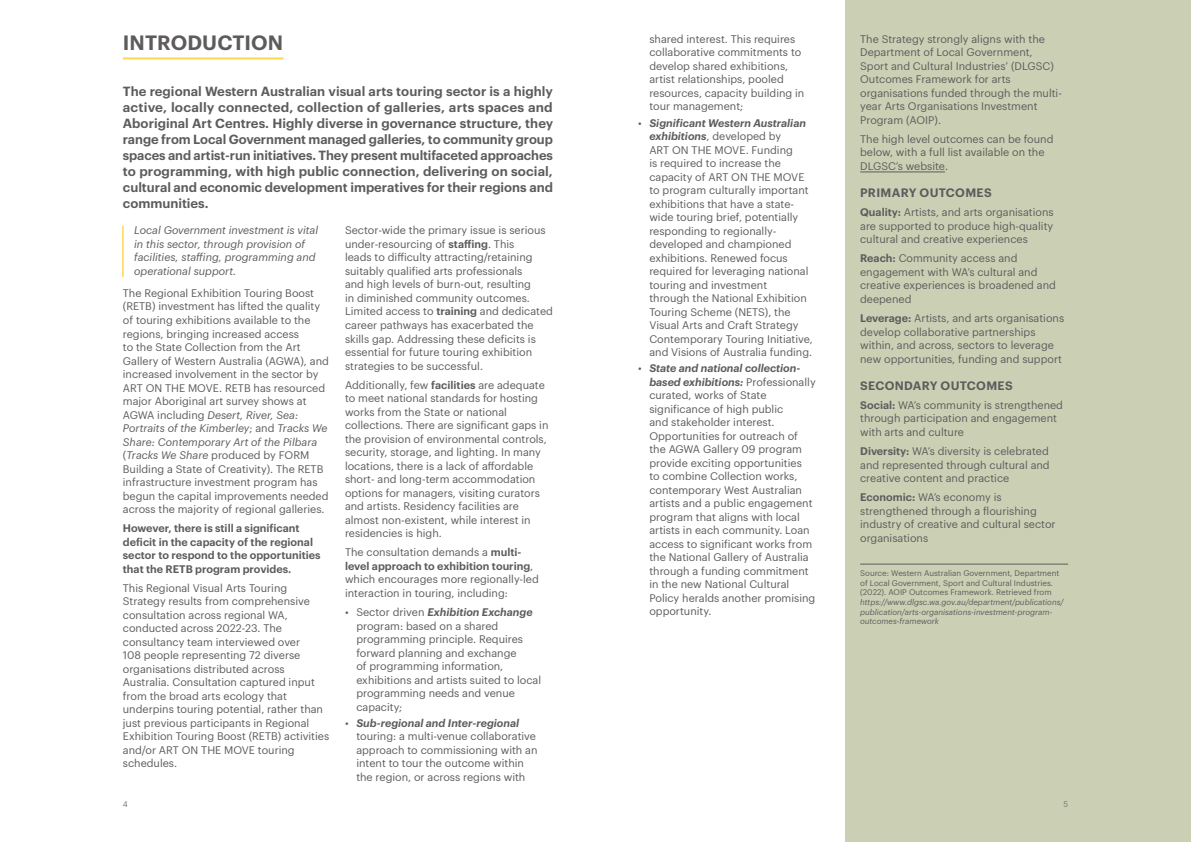
<style>
.page{position:relative;width:1191px;height:842px;background:#fff}
.page>*{position:absolute;margin:0;border:0;box-sizing:border-box;transform-origin:0 0}
.t1{font:600 20.3px "Graphik";letter-spacing:.005em;color:#5e5b5d}
.t2{font:600 13px/16px "Graphik";color:#5e5b5d;text-align:justify}
.t3{font:600 12px "Graphik";letter-spacing:.025em;color:#5e5b5d}
.t4{font:10.8px/13.5px "Graphik";color:#5e5b5d}
.t5{font:600 10.8px/13.5px "Graphik";color:#5e5b5d}
.t6{font:italic 10.8px/13.5px "Graphik";color:#5e5b5d}
.t7{font:8px/9.6px "Graphik";color:#5e5b5d}
.t8{font:italic 8px/9.6px "Graphik";color:#5e5b5d}
.t9{font:8px "Graphik";color:#7b7576}
.s1{font-style:italic}
.s2{font-weight:600}
.s3{font-weight:600;font-style:italic}
</style>
<div class="page">
<div style="left:846px;top:0;width:345px;height:842px;background:#cbd0b4"></div>
<hr style="left:123px;top:57px;width:160px;height:2px;background:#ffd656">
<hr style="left:122px;top:226px;width:2px;height:51px;background:#ffd656">
<hr style="left:860px;top:172px;width:85px;height:1px;background:#5e5b5d">
<hr style="left:860px;top:564px;width:208px;height:1px;background:#5e5b5d">
<h1 class="t1" style="left:123px;top:28px;width:162px">INTRODUCTION</h1>
<p class="t2" style="left:123px;top:82px;width:432px">The regional Western Australian visual arts touring sector is a highly active, locally connected, collection of galleries, arts spaces and Aboriginal Art Centres. Highly diverse in governance structure, they range from Local Government managed galleries, to community group spaces and artist-run initiatives. They present multifaceted approaches to programming, with high public connection, delivering on social, cultural and economic development imperatives for their regions and communities.</p>
<p class="t6" style="left:134px;top:223px;width:185px">Local Government investment is vital in this sector, through provision of facilities, staffing, programming and operational support.</p>
<p class="t4" style="left:123px;top:285px;width:207px">The Regional Exhibition Touring Boost (RETB) investment has lifted the quality of touring exhibitions available to the regions, bringing increased access<br>to the State Collection from the Art Gallery of Western Australia (AGWA), and increased involvement in the sector by ART ON THE MOVE. RETB has resourced major Aboriginal art survey shows at AGWA including <span class="s1">Desert, River, Sea:<br>Portraits of the Kimberley</span>; and <span class="s1">Tracks We Share: Contemporary Art of the Pilbara </span>(<span class="s1">Tracks We Share</span> produced by FORM Building a State of Creativity). The RETB infrastructure investment program has begun the capital improvements needed across the majority of regional galleries.</p>
<p class="t5" style="left:123px;top:521px;width:199px">However, there is still a significant deficit in the capacity of the regional sector to respond to the opportunities that the RETB program provides.</p>
<p class="t4" style="left:123px;top:580px;width:208px">This Regional Visual Arts Touring Strategy results from comprehensive consultation across regional WA, conducted across 2022-23. The consultancy team interviewed over<br>108 people representing 72 diverse organisations distributed across Australia. Consultation captured input from the broad arts ecology that underpins touring potential, rather than just previous participants in Regional Exhibition Touring Boost (RETB) activities and/or ART ON THE MOVE touring schedules.</p>
<p class="t4" style="left:345px;top:223px;width:209px">Sector-wide the primary issue is serious under-resourcing of <span class="s2">staffing</span>. This<br>leads to difficulty attracting/retaining suitably qualified arts professionals<br>and high levels of burn-out, resulting<br>in diminished community outcomes.<br>Limited access to <span class="s2">training</span> and dedicated career pathways has exacerbated the skills gap. Addressing these deficits is essential for future touring exhibition strategies to be successful.</p>
<p class="t4" style="left:345px;top:377px;width:205px">Additionally, few <span class="s2">facilities</span> are adequate to meet national standards for hosting works from the State or national collections. There are significant gaps in the provision of environmental controls, security, storage, and lighting. In many locations, there is a lack of affordable short- and long-term accommodation options for managers, visiting curators and artists. Residency facilities are almost non-existent, while interest in residencies is high.</p>
<p class="t4" style="left:345px;top:545px;width:195px">The consultation demands a <span class="s2">multi&shy;level approach to exhibition touring</span>, which encourages more regionally-led interaction in touring, including:</p>
<p class="t4" style="left:356px;top:604px;width:186px;text-indent:-11px">• Sector driven <span class="s3">Exhibition Exchange </span>program: based on a shared programming principle. Requires forward planning and exchange<br>of programming information, exhibitions and artists suited to local programming needs and venue capacity;</p>
<p class="t4" style="left:356px;top:715px;width:183px;text-indent:-11px">• <span class="s3">Sub-regional and Inter-regional </span>touring: a multi-venue collaborative approach to commissioning with an intent to tour the outcome within the region, or across regions with</p>
<p class="t4" style="left:649px;top:31px;width:156px">shared interest. This requires collaborative commitments to develop shared exhibitions, artist relationships, pooled resources, capacity building in tour management;</p>
<p class="t4" style="left:649px;top:115px;width:165px;text-indent:-11px">• <span class="s3">Significant Western Australian exhibitions</span>, developed by<br>ART ON THE MOVE. Funding<br>is required to increase the capacity of ART ON THE MOVE to program culturally important exhibitions that have a state&shy;wide touring brief, potentially responding to regionally&shy;developed and championed exhibitions. Renewed focus required for leveraging national touring and investment<br>through the National Exhibition<br>Touring Scheme (NETS), the<br>Visual Arts and Craft Strategy<br>Contemporary Touring Initiative, and Visions of Australia funding.</p>
<p class="t4" style="left:649px;top:361px;width:168px;text-indent:-11px">• <span class="s3">State and national collection&shy;based exhibitions:</span> Professionally curated, works of State significance of high public<br>and stakeholder interest.<br>Opportunities for outreach of the AGWA Gallery 09 program provide exciting opportunities<br>to combine Collection works, contemporary West Australian artists and a public engagement program that aligns with local artists in each community. Loan access to significant works from the National Gallery of Australia through a funding commitment in the new National Cultural<br>Policy heralds another promising opportunity.</p>
<p class="t4" style="left:860px;top:31px;width:203px">The Strategy strongly aligns with the Department of Local Government, Sport and Cultural Industries’ (DLGSC)<br>Outcomes Framework for arts organisations funded through the multi&shy;year Arts Organisations Investment Program (AOIP).</p>
<p class="t4" style="left:860px;top:131px;width:195px">The high level outcomes can be found below, with a full list available on the<br>DLGSC’s website.</p>
<p class="t3" style="left:860px;top:184px;width:133px">PRIMARY OUTCOMES</p>
<p class="t4" style="left:860px;top:205px;width:195px;text-align:justify"><span class="s2">Quality:</span> Artists, and arts organisations are supported to produce high-quality cultural and creative experiences</p>
<p class="t4" style="left:860px;top:251px;width:197px"><span class="s2">Reach:</span> Community access and engagement with WA’s cultural and creative experiences is broadened and deepened</p>
<p class="t4" style="left:860px;top:311px;width:205px"><span class="s2">Leverage:</span> Artists, and arts organisations develop collaborative partnerships within, and across, sectors to leverage new opportunities, funding and support</p>
<p class="t3" style="left:860px;top:376px;width:154px">SECONDARY OUTCOMES</p>
<p class="t4" style="left:860px;top:397px;width:204px"><span class="s2">Social:</span> WA’s community is strengthened through participation and engagement with arts and culture</p>
<p class="t4" style="left:860px;top:444px;width:191px;text-align:justify"><span class="s2">Diversity:</span> WA’s diversity is celebrated and represented through cultural and creative content and practice</p>
<p class="t4" style="left:860px;top:490px;width:197px"><span class="s2">Economic:</span> WA’s economy is strengthened through a flourishing industry of creative and cultural sector organisations</p>
<p class="t7" style="left:860px;top:568px;width:201px">Source: Western Australian Government, Department of Local Government, Sport and Cultural Industries. (2022). AOIP Outcomes Framework. Retrieved from</p>
<p class="t8" style="left:860px;top:597px;width:205px">https://www.dlgsc.wa.gov.au/department/publications/ publication/arts-organisations-investment-program&shy;outcomes-framework</p>
<p class="t9" style="left:123px;top:798px;width:6px">4</p>
<p class="t9" style="left:1063px;top:798px;width:6px">5</p>
</div>
